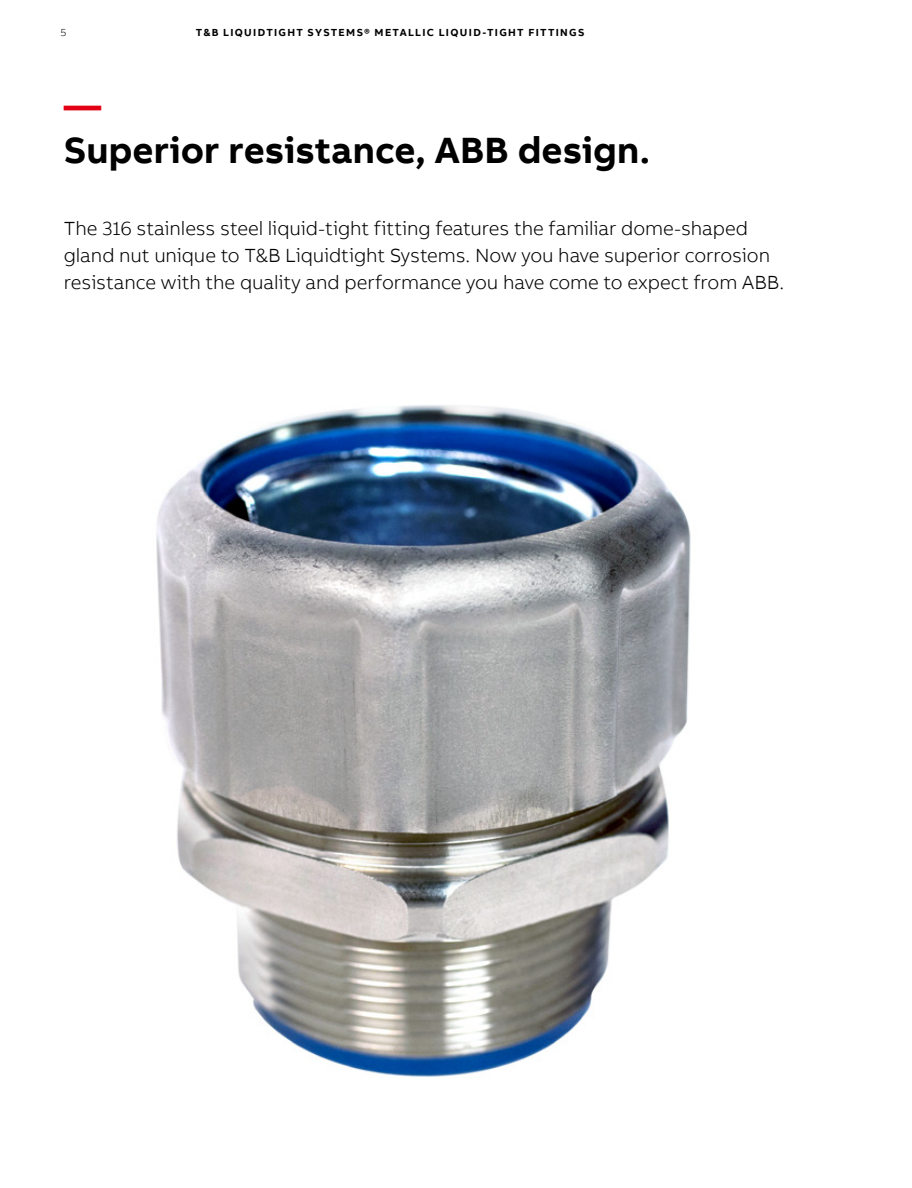
<style>
.page{position:relative;width:912px;height:1188px;background:#fff}
.page>*{position:absolute;margin:0;border:0;box-sizing:border-box;transform-origin:0 0}
.t1{font:700 37.5px "AB Bvoice";color:#000}
.t2{font:700 37.5px "AB Bvoice";color:#e30015}
.t3{font:300 19.5px/27px "AB Bvoice";letter-spacing:-.005em;color:#000}
.t4{font:700 10.5px "AB Bvoice";letter-spacing:.125em;color:#000}
.t5{font:300 10.5px "AB Bvoice";color:#000}
</style>
<div class="page">
<img style="left:156px;top:405px;width:535px;height:672px">
<p class="t5" style="left:60px;top:26px;width:7px">5</p>
<p class="t4" style="left:196px;top:25px;width:390px">T&amp;B LIQUIDTIGHT SYSTEMS® METALLIC LIQUID-TIGHT FITTINGS</p>
<h1 class="t2" style="left:64px;top:81px;width:39px">—</h1>
<h1 class="t1" style="left:64px;top:126px;width:587px">Superior resistance, ABB design.</h1>
<p class="t3" style="left:64px;top:215px;width:721px">The 316 stainless steel liquid-tight fitting features the familiar dome-shaped gland nut unique to T&amp;B Liquidtight Systems. Now you have superior corrosion resistance with the quality and performance you have come to expect from ABB.</p>
</div>
